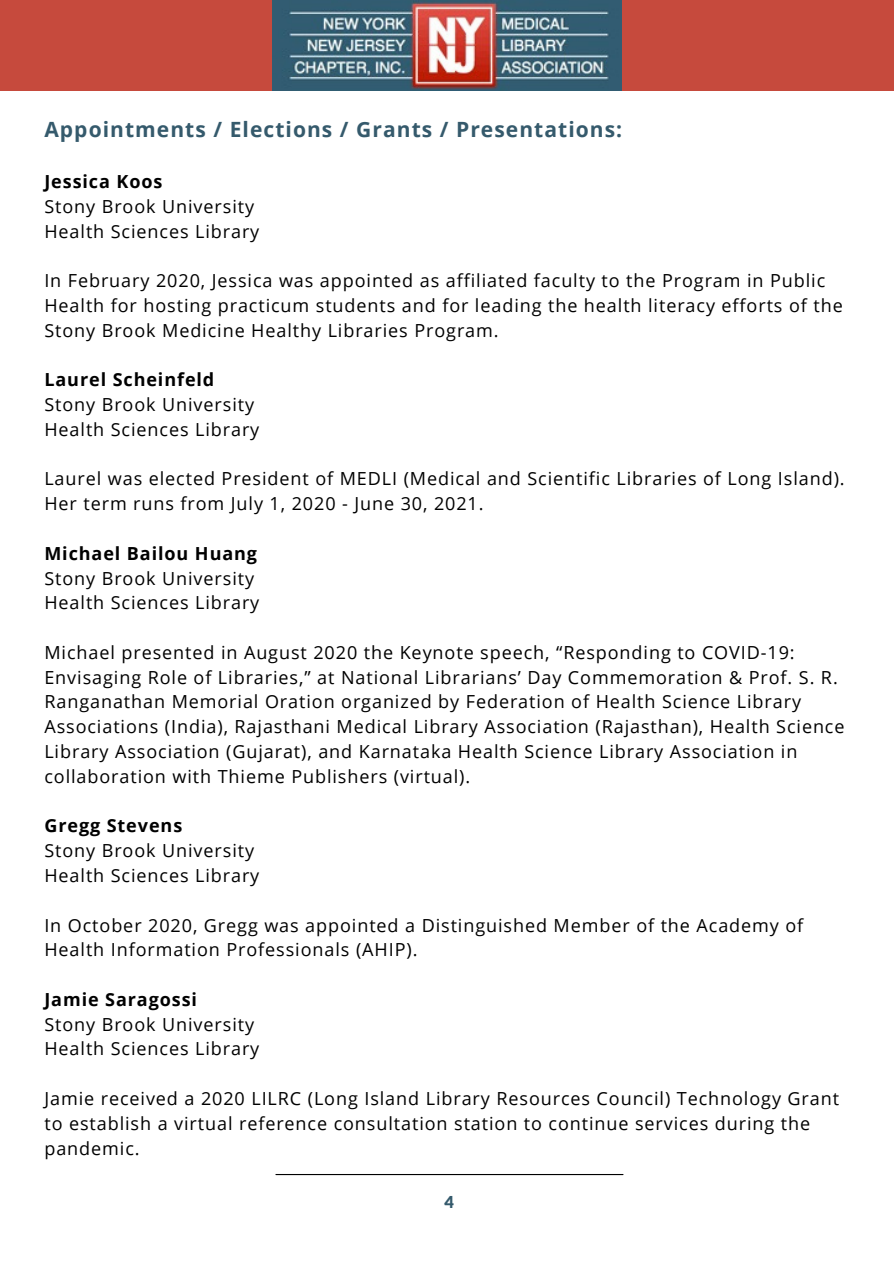
<style>
.page{position:relative;width:894px;height:1264px;background:#fff}
.page>*{position:absolute;margin:0;border:0;box-sizing:border-box;transform-origin:0 0}
.t1{font:700 21px "Open Sans";letter-spacing:.05em;color:#355a6c}
.t2{font:18px/24.8px "Open Sans";letter-spacing:.05em;color:#000}
.t3{font:700 18px "Open Sans";letter-spacing:.05em;color:#000}
.t4{font:900 16.5px "Lato Latin";color:#355a6c}
</style>
<div class="page">
<div style="left:0;top:0;width:893px;height:91px;background:#c64a3d"></div>
<img style="left:272px;top:0;width:349px;height:90px">
<hr style="left:276px;top:1173px;width:346px;height:2px;background:#000">
<p class="t1" style="left:44px;top:115px;width:579px">Appointments / Elections / Grants / Presentations:</p>
<p class="t3" style="left:44px;top:169px;width:119px">Jessica Koos</p>
<p class="t2" style="left:44px;top:193px;width:211px">Stony Brook University</p>
<p class="t2" style="left:44px;top:218px;width:216px">Health Sciences Library</p>
<p class="t2" style="left:44px;top:268px;width:799px">In February 2020, Jessica was appointed as affiliated faculty to the Program in Public<br>Health for hosting practicum students and for leading the health literacy efforts of the<br>Stony Brook Medicine Healthy Libraries Program.</p>
<p class="t3" style="left:44px;top:367px;width:171px">Laurel Scheinfeld</p>
<p class="t2" style="left:44px;top:391px;width:211px">Stony Brook University</p>
<p class="t2" style="left:44px;top:416px;width:216px">Health Sciences Library</p>
<p class="t2" style="left:44px;top:466px;width:801px">Laurel was elected President of MEDLI (Medical and Scientific Libraries of Long Island).<br>Her term runs from July 1, 2020 - June 30, 2021.</p>
<p class="t3" style="left:44px;top:540px;width:214px">Michael Bailou Huang</p>
<p class="t2" style="left:44px;top:565px;width:211px">Stony Brook University</p>
<p class="t2" style="left:44px;top:590px;width:216px">Health Sciences Library</p>
<p class="t2" style="left:44px;top:639px;width:801px">Michael presented in August 2020 the Keynote speech, “Responding to COVID-19:<br>Envisaging Role of Libraries,” at National Librarians’ Day Commemoration &amp; Prof. S. R.<br>Ranganathan Memorial Oration organized by Federation of Health Science Library Associations (India), Rajasthani Medical Library Association (Rajasthan), Health Science Library Association (Gujarat), and Karnataka Health Science Library Association in collaboration with Thieme Publishers (virtual).</p>
<p class="t3" style="left:44px;top:813px;width:139px">Gregg Stevens</p>
<p class="t2" style="left:44px;top:837px;width:211px">Stony Brook University</p>
<p class="t2" style="left:44px;top:862px;width:216px">Health Sciences Library</p>
<p class="t2" style="left:44px;top:912px;width:760px">In October 2020, Gregg was appointed a Distinguished Member of the Academy of<br>Health Information Professionals (AHIP).</p>
<p class="t3" style="left:44px;top:986px;width:154px">Jamie Saragossi</p>
<p class="t2" style="left:44px;top:1011px;width:211px">Stony Brook University</p>
<p class="t2" style="left:44px;top:1036px;width:216px">Health Sciences Library</p>
<p class="t2" style="left:44px;top:1085px;width:796px">Jamie received a 2020 LILRC (Long Island Library Resources Council) Technology Grant to establish a virtual reference consultation station to continue services during the pandemic.</p>
<p class="t4" style="left:444px;top:1194px;width:11px">4</p>
</div>
